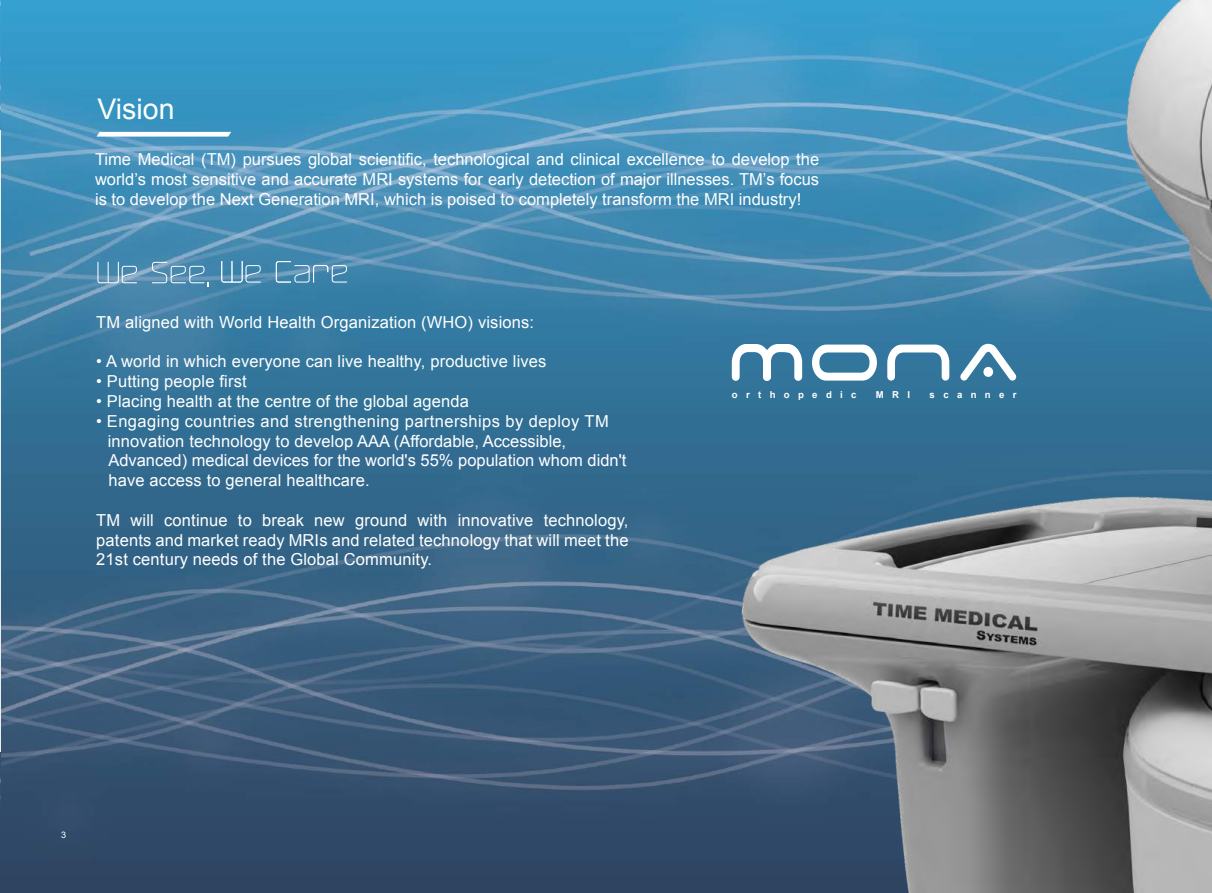
<style>
.page{position:relative;width:1212px;height:893px;background:#fff}
.page>*{position:absolute;margin:0;border:0;box-sizing:border-box;transform-origin:0 0}
.t1{font:28.5px "Arial";color:#fff}
.t2{font:16.5px/19.8px "Arial";letter-spacing:.01em;color:#fff;text-align:justify}
.t3{font:700 9.6px "Arial";letter-spacing:.875em;color:#fff}
.t4{font:9px "Arial";color:#fff}
</style>
<div class="page">
<img style="left:0;top:0;width:646px;height:893px">
<img style="left:646px;top:0;width:566px;height:893px">
<svg style="left:812px;top:344px;width:204px;height:37px"></svg>
<svg style="left:732px;top:344px;width:70px;height:37px"></svg>
<svg style="left:97px;top:132px;width:134px;height:5px"></svg>
<svg style="left:97px;top:262px;width:40px;height:21px"></svg>
<svg style="left:152px;top:262px;width:57px;height:24px"></svg>
<svg style="left:221px;top:261px;width:40px;height:22px"></svg>
<svg style="left:276px;top:261px;width:71px;height:22px;background:#6299ba"></svg>
<hr style="left:0;top:131px;width:1px;height:621px;background:#ececec">
<h1 class="t1" style="left:97px;top:91px;width:79px">Vision</h1>
<p class="t2" style="left:95px;top:150px;width:725px">Time Medical (TM) pursues global scientific, technological and clinical excellence to develop the world’s most sensitive and accurate MRI systems for early detection of major illnesses. TM’s focus is to develop the Next Generation MRI, which is poised to completely transform the MRI industry!</p>
<p class="t2" style="left:96px;top:312px;width:439px">TM aligned with World Health Organization (WHO) visions:</p>
<p class="t2" style="left:96px;top:352px;width:452px">• A world in which everyone can live healthy, productive lives</p>
<p class="t2" style="left:96px;top:372px;width:152px">• Putting people first</p>
<p class="t2" style="left:96px;top:391px;width:374px">• Placing health at the centre of the global agenda</p>
<p class="t2" style="left:108px;top:411px;width:520px;text-align:left;text-indent:-12px">• Engaging countries and strengthening partnerships by deploy TM innovation technology to develop AAA (Affordable, Accessible, Advanced) medical devices for the world's 55% population whom didn't have access to general healthcare.</p>
<p class="t2" style="left:96px;top:510px;width:534px">TM will continue to break new ground with innovative technology, patents and market ready MRIs and related technology that will meet the 21st century needs of the Global Community.</p>
<p class="t3" style="left:732px;top:388px;width:126px">orthopedic</p>
<p class="t3" style="left:876px;top:388px;width:36px">MRI</p>
<p class="t3" style="left:929px;top:388px;width:88px">scanner</p>
<p class="t4" style="left:61px;top:829px;width:7px">3</p>
</div>
